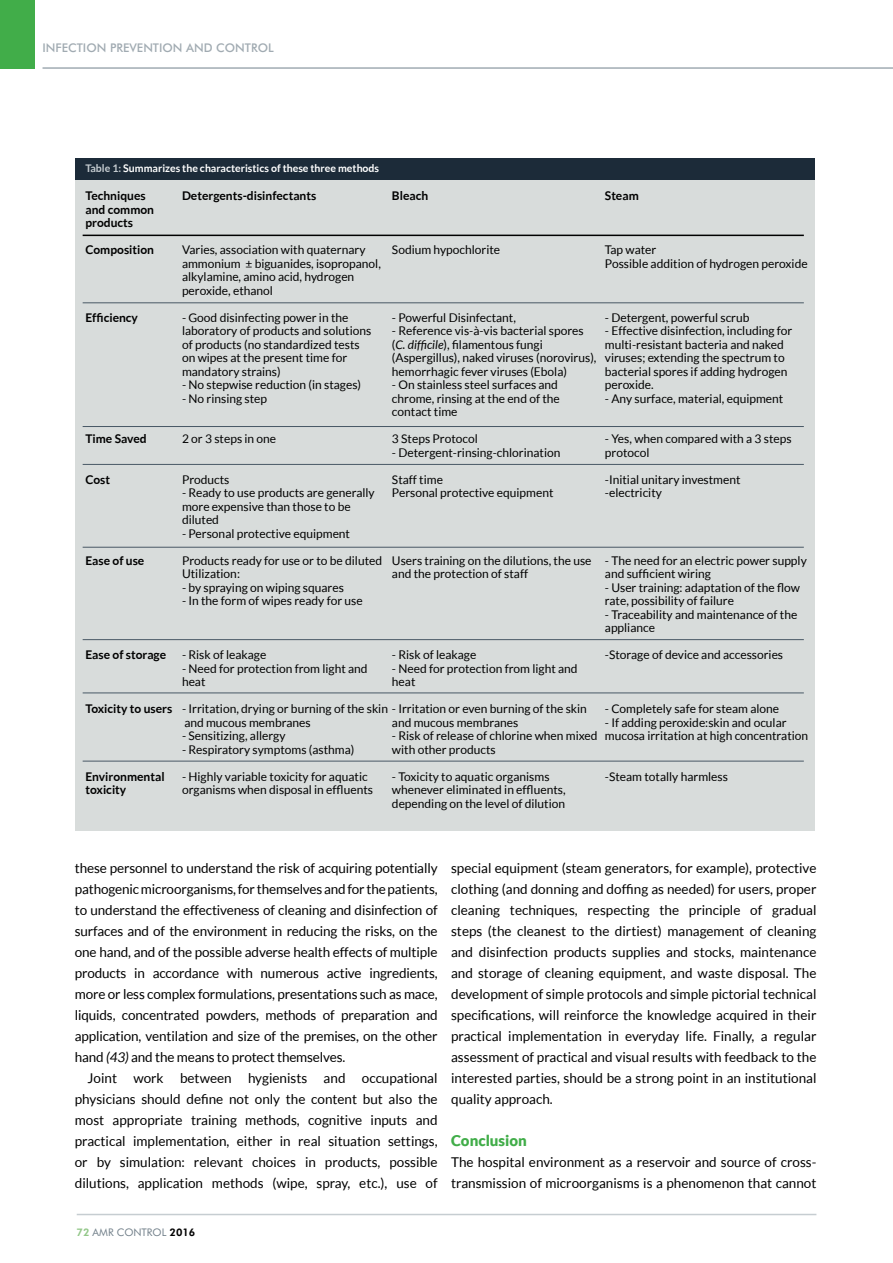
<style>
.page{position:relative;width:893px;height:1263px;background:#fff}
.page>*{position:absolute;margin:0;border:0;box-sizing:border-box;transform-origin:0 0}
.t1{font:900 15px "Lato";color:#41ad49}
.t2{font:13.5px/21px "Lato";color:#000;text-align:justify}
.t3{font:12px/13.5px "Lato";color:#000}
.t4{font:700 12px/13.5px "Lato";color:#000}
.t5{font:500 12px "Futura BT";color:#a1abb2}
.t6{font:700 10.5px "Lato";color:#fff}
.t7{font:10.5px "Futura BT";color:#72808a}
.s1{color:#c6cdd1}
.s2{font-style:italic}
.s3{font-weight:800;color:#93c789}
.s4{font-weight:800;color:#000}
</style>
<div class="page">
<div style="left:0;top:0;width:34px;height:69px;background:#41ad49"></div>
<hr style="left:43px;top:67px;width:850px;height:2px;background:#a1abb2">
<hr style="left:77px;top:1214px;width:739px;height:1px;background:#c6cdd1">
<div style="left:75px;top:166px;width:740px;height:665px;background:#d8dcdb"></div>
<div style="left:75px;top:158px;width:740px;height:21px;background:#1c2b39"></div>
<hr style="left:83px;top:235px;width:721px;height:1px;background:#000">
<hr style="left:83px;top:303px;width:721px;height:1px;background:#485865">
<hr style="left:83px;top:426px;width:721px;height:1px;background:#485865">
<hr style="left:83px;top:464px;width:721px;height:1px;background:#485865">
<hr style="left:83px;top:547px;width:721px;height:1px;background:#485865">
<hr style="left:83px;top:639px;width:721px;height:1px;background:#485865">
<hr style="left:83px;top:693px;width:721px;height:1px;background:#485865">
<hr style="left:83px;top:761px;width:721px;height:1px;background:#485865">
<p class="t5" style="left:43px;top:40px;width:233px">INFECTION PREVENTION AND CONTROL</p>
<p class="t6" style="left:85px;top:162px;width:295px"><span class="s1">Table 1:</span> Summarizes the characteristics of these three methods</p>
<p class="t4" style="left:85px;top:189px;width:70px">Techniques and common products</p>
<p class="t4" style="left:85px;top:243px;width:70px">Composition</p>
<p class="t4" style="left:182px;top:189px;width:136px">Detergents-disinfectants</p>
<p class="t3" style="left:182px;top:243px;width:200px">Varies, association with quaternary ammonium ± biguanides, isopropanol, alkylamine, amino acid, hydrogen peroxide, ethanol</p>
<p class="t3" style="left:182px;top:310px;width:191px">- Good disinfecting power in the laboratory of products and solutions of products (no standardized tests on wipes at the present time for mandatory strains)</p>
<p class="t3" style="left:182px;top:378px;width:181px">- No stepwise reduction (in stages)</p>
<p class="t3" style="left:182px;top:391px;width:87px">- No rinsing step</p>
<p class="t3" style="left:182px;top:432px;width:96px">2 or 3 steps in one</p>
<p class="t3" style="left:182px;top:472px;width:49px">Products</p>
<p class="t3" style="left:182px;top:486px;width:194px">- Ready to use products are generally more expensive than those to be diluted</p>
<p class="t3" style="left:182px;top:526px;width:170px">- Personal protective equipment</p>
<p class="t3" style="left:182px;top:553px;width:202px">Products ready for use or to be diluted<br>Utilization:</p>
<p class="t3" style="left:182px;top:580px;width:163px">- by spraying on wiping squares</p>
<p class="t3" style="left:182px;top:594px;width:182px">- In the form of wipes ready for use</p>
<p class="t4" style="left:85px;top:310px;width:54px">Efficiency</p>
<p class="t4" style="left:85px;top:432px;width:63px">Time Saved</p>
<p class="t4" style="left:85px;top:472px;width:26px">Cost</p>
<p class="t4" style="left:85px;top:553px;width:60px">Ease of use</p>
<p class="t4" style="left:392px;top:189px;width:38px">Bleach</p>
<p class="t3" style="left:392px;top:243px;width:110px">Sodium hypochlorite</p>
<p class="t3" style="left:392px;top:310px;width:125px">- Powerful Disinfectant,</p>
<p class="t3" style="left:392px;top:324px;width:206px">- Reference vis-à-vis bacterial spores (<span class="s2">C. difficile</span>), filamentous fungi (Aspergillus), naked viruses (norovirus), hemorrhagic fever viruses (Ebola)</p>
<p class="t3" style="left:392px;top:378px;width:169px">- On stainless steel surfaces and chrome, rinsing at the end of the contact time</p>
<p class="t3" style="left:392px;top:432px;width:87px">3 Steps Protocol</p>
<p class="t3" style="left:392px;top:445px;width:170px">- Detergent-rinsing-chlorination</p>
<p class="t3" style="left:392px;top:472px;width:163px">Staff time<br>Personal protective equipment</p>
<p class="t3" style="left:392px;top:553px;width:201px">Users training on the dilutions, the use and the protection of staff</p>
<p class="t4" style="left:85px;top:648px;width:82px">Ease of storage</p>
<p class="t4" style="left:85px;top:702px;width:88px">Toxicity to users</p>
<p class="t4" style="left:85px;top:769px;width:81px">Environmental toxicity</p>
<p class="t3" style="left:182px;top:648px;width:86px">- Risk of leakage</p>
<p class="t3" style="left:182px;top:661px;width:187px">- Need for protection from light and heat</p>
<p class="t3" style="left:182px;top:702px;width:406px">- Irritation, drying or burning of the skin - Irritation or even burning of the skin and mucous membranes</p>
<p class="t3" style="left:182px;top:729px;width:105px">- Sensitizing, allergy</p>
<p class="t3" style="left:182px;top:742px;width:174px">- Respiratory symptoms (asthma)</p>
<p class="t3" style="left:182px;top:769px;width:192px">- Highly variable toxicity for aquatic organisms when disposal in effluents</p>
<p class="t3" style="left:392px;top:648px;width:86px">- Risk of leakage</p>
<p class="t3" style="left:392px;top:661px;width:187px">- Need for protection from light and heat</p>
<p class="t3" style="left:392px;top:715px;width:128px">and mucous membranes</p>
<p class="t3" style="left:392px;top:729px;width:207px">- Risk of release of chlorine when mixed with other products</p>
<p class="t3" style="left:392px;top:769px;width:175px">- Toxicity to aquatic organisms whenever eliminated in effluents, depending on the level of dilution</p>
<p class="t4" style="left:605px;top:189px;width:35px">Steam</p>
<p class="t3" style="left:605px;top:243px;width:204px">Tap water<br>Possible addition of hydrogen peroxide</p>
<p class="t3" style="left:605px;top:310px;width:146px">- Detergent, powerful scrub</p>
<p class="t3" style="left:605px;top:324px;width:189px">- Effective disinfection, including for multi-resistant bacteria and naked viruses; extending the spectrum to bacterial spores if adding hydrogen peroxide.</p>
<p class="t3" style="left:605px;top:391px;width:180px">- Any surface, material, equipment</p>
<p class="t3" style="left:605px;top:432px;width:188px">- Yes, when compared with a 3 steps protocol</p>
<p class="t3" style="left:605px;top:472px;width:137px">-Initial unitary investment -electricity</p>
<p class="t3" style="left:605px;top:553px;width:203px">- The need for an electric power supply and sufficient wiring</p>
<p class="t3" style="left:605px;top:580px;width:197px">- User training: adaptation of the flow rate, possibility of failure</p>
<p class="t3" style="left:605px;top:607px;width:194px">- Traceability and maintenance of the appliance</p>
<p class="t3" style="left:605px;top:648px;width:180px">-Storage of device and accessories</p>
<p class="t3" style="left:605px;top:702px;width:176px">- Completely safe for steam alone</p>
<p class="t3" style="left:605px;top:715px;width:205px">- If adding peroxide:skin and ocular mucosa irritation at high concentration</p>
<p class="t3" style="left:605px;top:769px;width:125px">-Steam totally harmless</p>
<p class="t2" style="left:75px;top:858px;width:364px">these personnel to understand the risk of acquiring potentially pathogenic microorganisms, for themselves and for the patients, to understand the effectiveness of cleaning and disinfection of surfaces and of the environment in reducing the risks, on the one hand, and of the possible adverse health effects of multiple products in accordance with numerous active ingredients, more or less complex formulations, presentations such as mace, liquids, concentrated powders, methods of preparation and application, ventilation and size of the premises, on the other hand <span class="s2">(43)</span> and the means to protect themselves.</p>
<p class="t2" style="left:75px;top:1068px;width:364px;text-indent:13px">Joint work between hygienists and occupational physicians should define not only the content but also the most appropriate training methods, cognitive inputs and practical implementation, either in real situation settings, or by simulation: relevant choices in products, possible dilutions, application methods (wipe, spray, etc.), use of</p>
<p class="t2" style="left:451px;top:858px;width:367px">special equipment (steam generators, for example), protective clothing (and donning and doffing as needed) for users, proper cleaning techniques, respecting the principle of gradual steps (the cleanest to the dirtiest) management of cleaning and disinfection products supplies and stocks, maintenance and storage of cleaning equipment, and waste disposal. The development of simple protocols and simple pictorial technical specifications, will reinforce the knowledge acquired in their practical implementation in everyday life. Finally, a regular assessment of practical and visual results with feedback to the interested parties, should be a strong point in an institutional quality approach.</p>
<p class="t1" style="left:451px;top:1132px;width:77px">Conclusion</p>
<p class="t2" style="left:451px;top:1152px;width:367px">The hospital environment as a reservoir and source of cross&shy;transmission of microorganisms is a phenomenon that cannot</p>
<p class="t7" style="left:77px;top:1226px;width:120px"><span class="s3">72</span> AMR CONTROL <span class="s4">2016</span></p>
</div>
